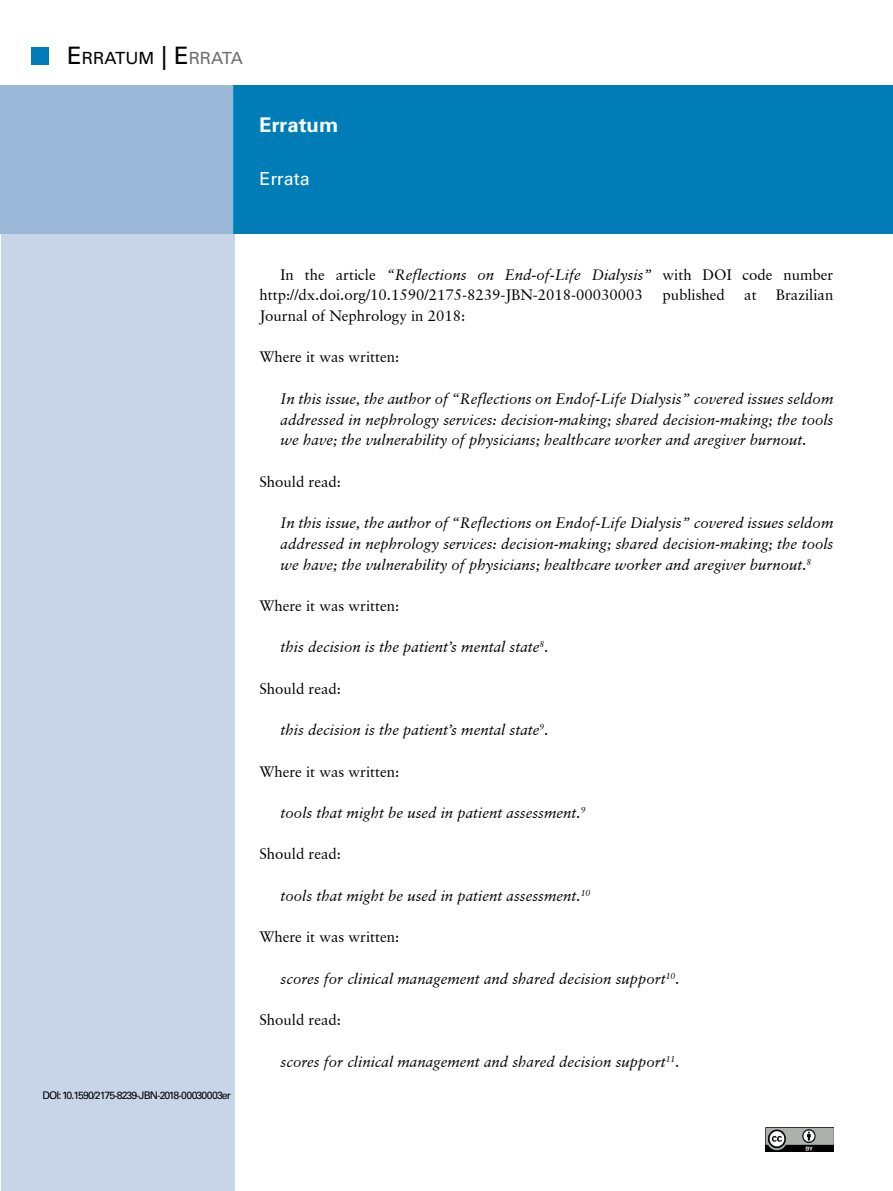
<style>
.page{position:relative;width:893px;height:1191px;background:#fff}
.page>*{position:absolute;margin:0;border:0;box-sizing:border-box;transform-origin:0 0}
.t1{font:20.25px "Univers 65 Bold";color:#fbfdf8}
.t2{font:18px "Univers LT Std";color:#fffffb}
.t3{font:16.8px "Univers LT Std";color:#000}
.t4{font:italic 15px/20.7px "Garamond Retrospective S Si";color:#000;text-align:justify}
.t5{font:15px/20.7px "Garamond Retrospective S Si";color:#000}
.t6{font:10.5px "Univers LT Std";letter-spacing:-.09em;color:#000}
.s1{font-size:24px}
.s2{color:#6d6e71}
.s3{font-style:italic}
</style>
<div class="page">
<div style="left:1px;top:234px;width:234px;height:957px;background:#c8d5e8"></div>
<div style="left:234px;top:85px;width:659px;height:149px;background:#007cb7"></div>
<div style="left:0;top:85px;width:234px;height:149px;background:#9cb8d8"></div>
<div style="left:32px;top:47px;width:17px;height:17px;background:#007cb7"></div>
<img style="left:765px;top:1127px;width:68px;height:24px">
<p class="t3" style="left:67px;top:48px;width:177px"><span class="s1">E</span>RRATUM <span class="s1">| E</span><span class="s2">RRATA</span></p>
<h1 class="t1" style="left:259px;top:112px;width:80px">Erratum</h1>
<p class="t2" style="left:259px;top:168px;width:52px">Errata</p>
<p class="t6" style="left:43px;top:1089px;width:190px">DOI: 10.1590/2175-8239-JBN-2018-00030003er</p>
<p class="t5" style="left:259px;top:264px;width:576px;text-indent:21px">In the article <span class="s3">“Reflections on End-of-Life Dialysis”</span> with DOI code number http://dx.doi.org/10.1590/2175-8239-JBN-2018-00030003</p>
<p class="t5" style="left:662px;top:284px;width:64px">published</p>
<p class="t5" style="left:744px;top:284px;width:14px">at</p>
<p class="t5" style="left:776px;top:284px;width:59px">Brazilian</p>
<p class="t5" style="left:259px;top:305px;width:207px">Journal of Nephrology in 2018:</p>
<p class="t5" style="left:259px;top:347px;width:142px">Where it was written:</p>
<p class="t4" style="left:281px;top:388px;width:554px">In this issue, the author of “Reflections on Endof-Life Dialysis” covered issues seldom addressed in nephrology services: decision-making; shared decision-making; the tools we have; the vulnerability of physicians; healthcare worker and aregiver burnout.</p>
<p class="t5" style="left:259px;top:471px;width:83px">Should read:</p>
<p class="t4" style="left:281px;top:512px;width:554px">In this issue, the author of “Reflections on Endof-Life Dialysis” covered issues seldom addressed in nephrology services: decision-making; shared decision-making; the tools we have; the vulnerability of physicians; healthcare worker and aregiver burnout.<sup>8</sup></p>
<p class="t5" style="left:259px;top:595px;width:142px">Where it was written:</p>
<p class="t4" style="left:281px;top:636px;width:269px">this decision is the patient’s mental state<sup>8</sup>.</p>
<p class="t5" style="left:259px;top:678px;width:83px">Should read:</p>
<p class="t4" style="left:281px;top:719px;width:269px">this decision is the patient’s mental state<sup>9</sup>.</p>
<p class="t5" style="left:259px;top:761px;width:142px">Where it was written:</p>
<p class="t4" style="left:281px;top:802px;width:306px">tools that might be used in patient assessment.<sup>9</sup></p>
<p class="t5" style="left:259px;top:843px;width:83px">Should read:</p>
<p class="t4" style="left:281px;top:885px;width:311px">tools that might be used in patient assessment.<sup>10</sup></p>
<p class="t5" style="left:259px;top:926px;width:142px">Where it was written:</p>
<p class="t4" style="left:281px;top:968px;width:400px">scores for clinical management and shared decision support<sup>10</sup>.</p>
<p class="t5" style="left:259px;top:1009px;width:83px">Should read:</p>
<p class="t4" style="left:281px;top:1050px;width:400px">scores for clinical management and shared decision support<sup>11</sup>.</p>
</div>
